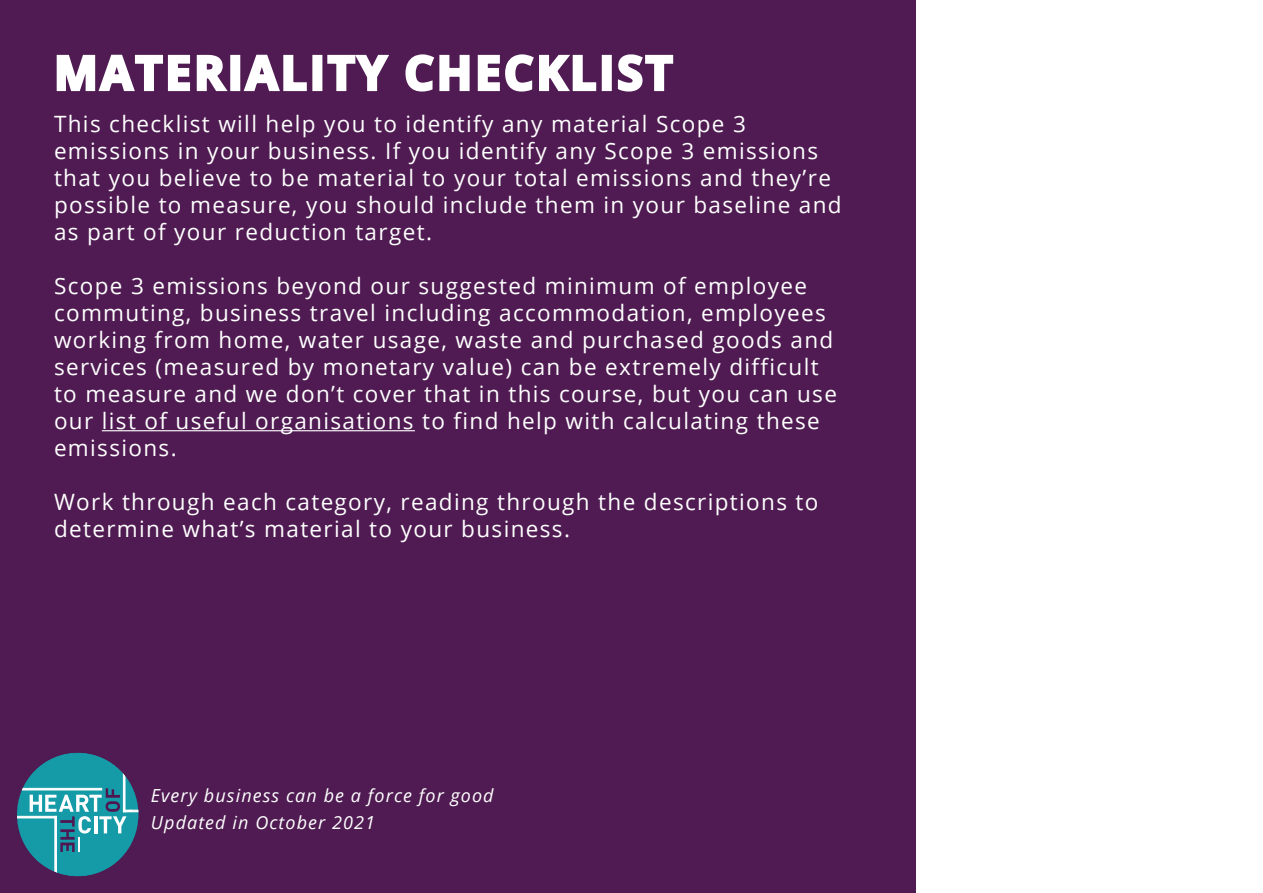
<style>
.page{position:relative;width:1263px;height:893px;background:#fff}
.page>*{position:absolute;margin:0;border:0;box-sizing:border-box;transform-origin:0 0}
.t1{font:700 46.5px "Open Sans";letter-spacing:.06em;color:#fff}
.t2{font:22.5px/27px "Open Sans";letter-spacing:.06em;color:#fff}
.t3{font:italic 18px/27px "Open Sans";letter-spacing:.06em;color:#fff}
</style>
<div class="page">
<div style="left:0;top:0;width:915px;height:893px;background:#4f1b52"></div>
<svg style="left:56px;top:54px;width:172px;height:38px"></svg>
<div style="left:230px;top:55px;width:10px;height:36px;border:3px solid #fff"></div>
<svg style="left:243px;top:54px;width:64px;height:38px"></svg>
<div style="left:312px;top:55px;width:10px;height:36px;border:3px solid #fff"></div>
<svg style="left:327px;top:54px;width:62px;height:38px"></svg>
<svg style="left:405px;top:54px;width:192px;height:38px"></svg>
<div style="left:602px;top:55px;width:10px;height:36px;border:3px solid #fff"></div>
<svg style="left:617px;top:54px;width:57px;height:38px"></svg>
<hr style="left:102px;top:430px;width:313px;height:1px;background:#fff">
<svg style="left:17px;top:753px;width:121px;height:123px"></svg>
<h1 class="t1" style="left:54px;top:40px;width:620px">MATERIALITY CHECKLIST</h1>
<p class="t2" style="left:54px;top:110px;width:789px">This checklist will help you to identify any material Scope 3 emissions in your business. If you identify any Scope 3 emissions that you believe to be material to your total emissions and they’re possible to measure, you should include them in your baseline and as part of your reduction target.</p>
<p class="t2" style="left:54px;top:272px;width:784px">Scope 3 emissions beyond our suggested minimum of employee commuting, business travel including accommodation, employees working from home, water usage, waste and purchased goods and services (measured by monetary value) can be extremely difficult to measure and we don’t cover that in this course, but you can use our list of useful organisations to find help with calculating these emissions.</p>
<p class="t2" style="left:54px;top:488px;width:766px">Work through each category, reading through the descriptions to determine what’s material to your business.</p>
<p class="t3" style="left:151px;top:782px;width:344px">Every business can be a force for good<br>Updated in October 2021</p>
</div>
